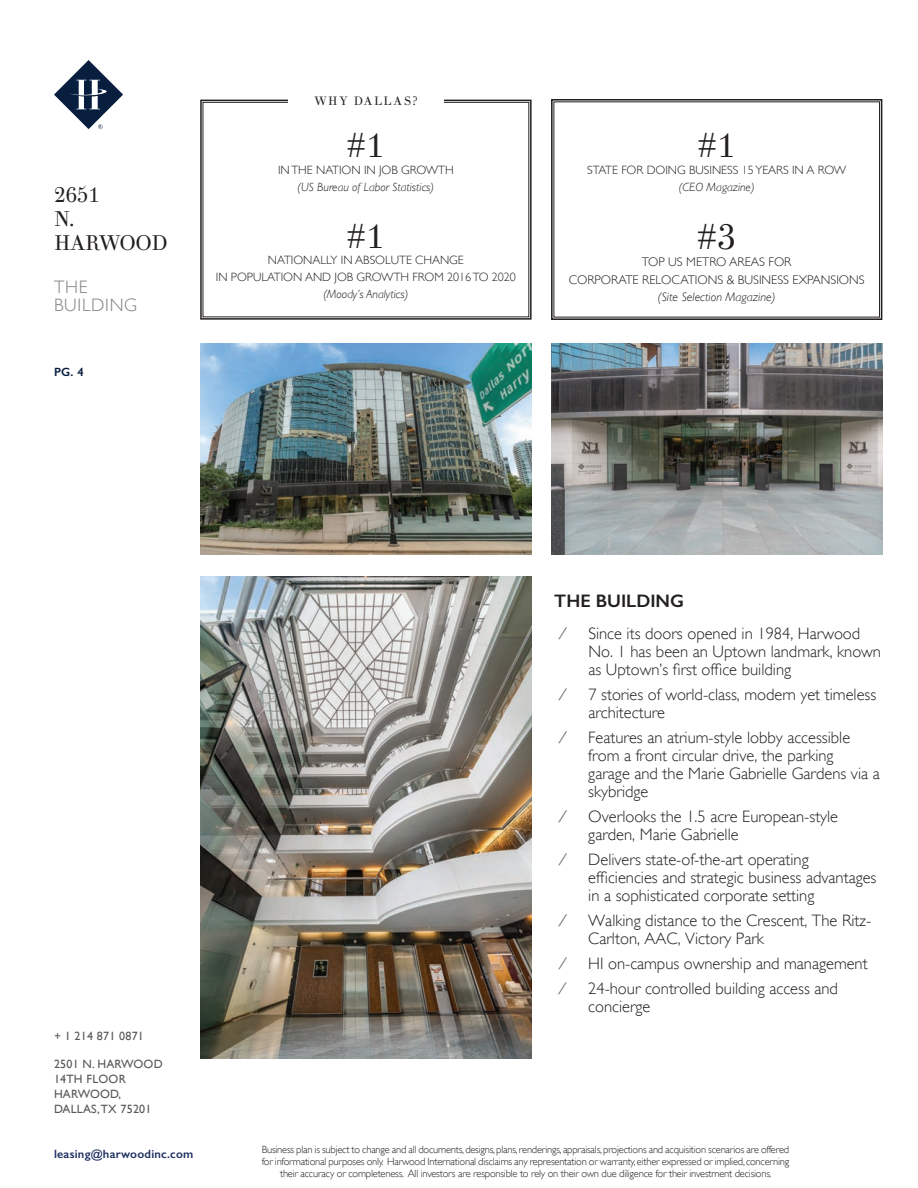
<style>
.page{position:relative;width:918px;height:1188px;background:#fff}
.page>*{position:absolute;margin:0;border:0;box-sizing:border-box;transform-origin:0 0}
.t1{font:34.95px "Theano Didot";color:#231f20}
.t2{font:33.6px "Theano Didot";color:#231f20}
.t3{font:21px/24px "Theano Didot";letter-spacing:-.02em;color:#231f20}
.t4{font:600 18.15px "Gill Sans";color:#231f20}
.t5{font:300 18px/18px "Gill Sans";letter-spacing:.04em;color:#808285}
.t6{font:300 16.5px/18.1px "Gill Sans";color:#231f20}
.t7{font:16.5px "Gill Sans";color:#6c6d70}
.t8{font:300 12.45px/17.5px "Gill Sans";color:#231f20;text-align:center}
.t9{font:italic 300 12.45px "Gill Sans";color:#231f20}
.t10{font:300 12px/16.8px "Gill Sans";color:#231f20;text-align:center}
.t11{font:italic 300 12px "Gill Sans";color:#231f20}
.t12{font:12px/15px "Gill Sans";letter-spacing:.02em;color:#57585a}
.t13{font:600 12px "Gill Sans";letter-spacing:.02em;color:#1e3062}
.t14{font:12px "Theano Didot";letter-spacing:.125em;color:#231f20}
.t15{font:600 12px "Gill Sans";color:#071e3f}
.t16{font:300 10.5px/12px "Gill Sans";letter-spacing:-.02em;color:#231f20;text-align:center}
</style>
<div class="page">
<svg style="left:200px;top:99px;width:332px;height:221px"></svg>
<div style="left:288px;top:89px;width:156px;height:23px;background:#fff"></div>
<svg style="left:551px;top:99px;width:332px;height:221px"></svg>
<img style="left:200px;top:576px;width:332px;height:482px">
<img style="left:200px;top:344px;width:332px;height:211px">
<img style="left:551px;top:344px;width:331px;height:211px">
<svg style="left:54px;top:60px;width:69px;height:69px"></svg>
<p class="t3" style="left:54px;top:183px;width:115px">2651<br>N.<br>HARWOOD</p>
<p class="t5" style="left:54px;top:278px;width:85px">THE<br>BUILDING</p>
<p class="t15" style="left:54px;top:365px;width:31px">PG. 4</p>
<p class="t14" style="left:314px;top:93px;width:105px">WHY DALLAS?</p>
<h2 class="t2" style="left:347px;top:125px;width:39px">#1</h2>
<p class="t10" style="left:278px;top:162px;width:177px">IN THE NATION IN JOB GROWTH</p>
<p class="t11" style="left:298px;top:180px;width:138px">(US Bureau of Labor Statistics)</p>
<h2 class="t2" style="left:347px;top:215px;width:39px">#1</h2>
<p class="t10" style="left:216px;top:252px;width:301px">NATIONALLY IN ABSOLUTE CHANGE<br>IN POPULATION AND JOB GROWTH FROM 2016 TO 2020</p>
<p class="t11" style="left:323px;top:287px;width:87px">(Moody’s Analytics)</p>
<h2 class="t2" style="left:698px;top:125px;width:39px">#1</h2>
<p class="t10" style="left:587px;top:162px;width:261px">STATE FOR DOING BUSINESS 15 YEARS IN A ROW</p>
<p class="t11" style="left:679px;top:180px;width:77px">(CEO Magazine)</p>
<h1 class="t1" style="left:697px;top:215px;width:41px">#3</h1>
<p class="t8" style="left:569px;top:253px;width:298px">TOP US METRO AREAS FOR<br>CORPORATE RELOCATIONS &amp; BUSINESS EXPANSIONS</p>
<p class="t9" style="left:658px;top:290px;width:119px">(Site Selection Magazine)</p>
<p class="t12" style="left:54px;top:1028px;width:91px">+ 1 214 871 0871</p>
<p class="t12" style="left:54px;top:1057px;width:110px">2501 N. HARWOOD<br>14TH FLOOR<br>HARWOOD,<br>DALLAS, TX 75201</p>
<p class="t13" style="left:54px;top:1146px;width:141px">leasing@harwoodinc.com</p>
<p class="t4" style="left:554px;top:590px;width:131px">THE BUILDING</p>
<p class="t7" style="left:561px;top:624px;width:5px">⁄</p>
<p class="t6" style="left:588px;top:624px;width:294px">Since its doors opened in 1984, Harwood<br>No. 1 has been an Uptown landmark, known as Uptown’s first office building</p>
<p class="t7" style="left:561px;top:685px;width:5px">⁄</p>
<p class="t6" style="left:588px;top:685px;width:289px">7 stories of world-class, modern yet timeless architecture</p>
<p class="t7" style="left:561px;top:728px;width:5px">⁄</p>
<p class="t6" style="left:588px;top:729px;width:293px">Features an atrium-style lobby accessible from a front circular drive, the parking<br>garage and the Marie Gabrielle Gardens via a skybridge</p>
<p class="t7" style="left:561px;top:807px;width:5px">⁄</p>
<p class="t6" style="left:588px;top:807px;width:251px">Overlooks the 1.5 acre European-style garden, Marie Gabrielle</p>
<p class="t7" style="left:561px;top:850px;width:5px">⁄</p>
<p class="t6" style="left:588px;top:850px;width:290px">Delivers state-of-the-art operating efficiencies and strategic business advantages in a sophisticated corporate setting</p>
<p class="t7" style="left:561px;top:911px;width:5px">⁄</p>
<p class="t6" style="left:588px;top:911px;width:284px">Walking distance to the Crescent, The Ritz-<br>Carlton, AAC, Victory Park</p>
<p class="t7" style="left:561px;top:954px;width:5px">⁄</p>
<p class="t6" style="left:588px;top:955px;width:281px">HI on-campus ownership and management</p>
<p class="t7" style="left:561px;top:979px;width:5px">⁄</p>
<p class="t6" style="left:588px;top:980px;width:251px">24-hour controlled building access and concierge</p>
<p class="t16" style="left:262px;top:1144px;width:529px">Business plan is subject to change and all documents, designs, plans, renderings, appraisals, projections and acquisition scenarios are offered for informational purposes only. Harwood International disclaims any representation or warranty, either expressed or implied, concerning their accuracy or completeness. All investors are responsible to rely on their own due diligence for their investment decisions.</p>
</div>
